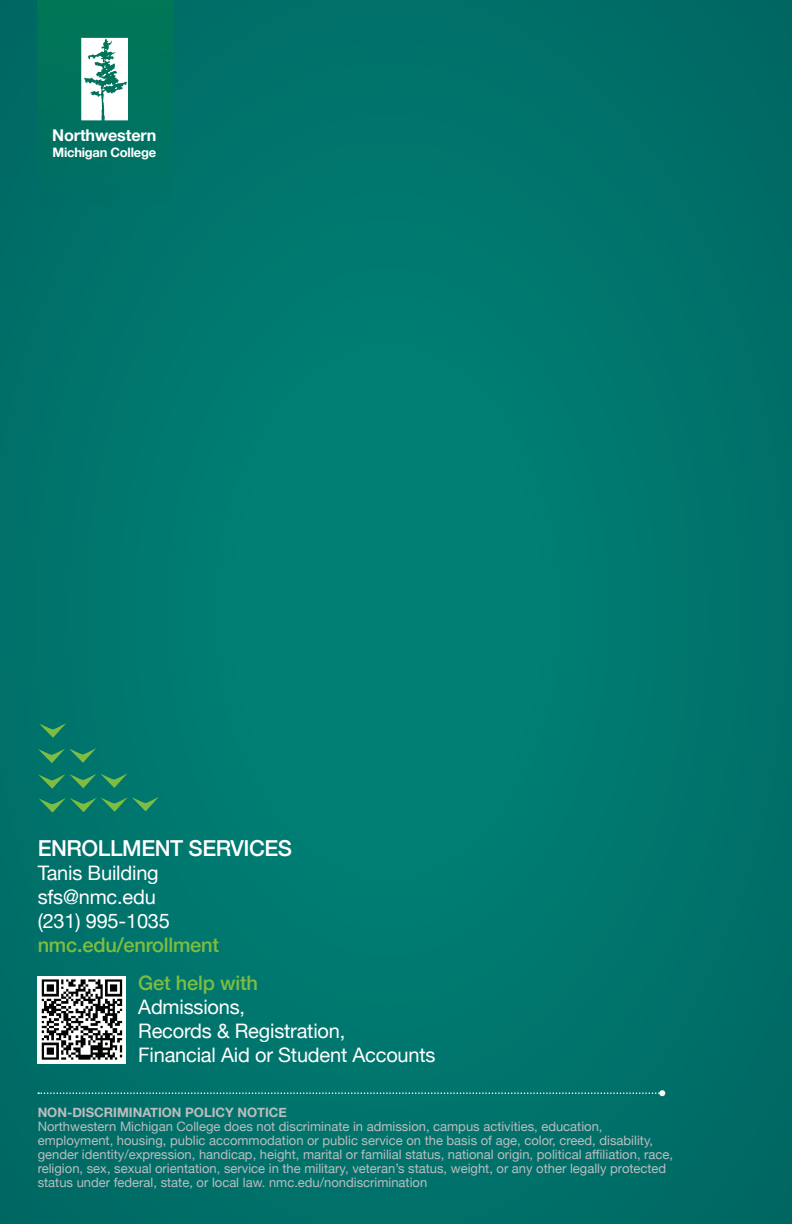
<style>
.page{position:relative;width:792px;height:1224px;background:#00756d}
.page>*{position:absolute;margin:0;border:0;box-sizing:border-box;transform-origin:0 0}
.t1{font:500 22px "Helvetica Neue";letter-spacing:-.02em;color:#fff}
.t2{font:20px/24px "Helvetica Neue";letter-spacing:-.01em;color:#fff}
.t3{font:700 16.2px "Helvetica Neue";letter-spacing:-.01em;color:#fff}
.t4{font:13px/14px "Helvetica Neue";color:#bcbdc0}
.t5{font:700 13px "Helvetica Neue";color:#bcbdc0}
.t6{font:700 13px "Helvetica Neue";letter-spacing:-.02em;color:#fff}
.s1{font-weight:500;color:#7dbd41}
</style>
<div class="page">
<div style="left:37px;top:0;width:136px;height:213px;background:#00725f"></div>
<svg style="left:81px;top:38px;width:47px;height:82px"></svg>
<img style="left:38px;top:976px;width:87px;height:87px">
<svg style="left:38px;top:1090px;width:627px;height:6px"></svg>
<svg style="left:39px;top:797px;width:120px;height:16px"></svg>
<svg style="left:38px;top:773px;width:89px;height:16px"></svg>
<svg style="left:38px;top:748px;width:58px;height:15px"></svg>
<svg style="left:39px;top:723px;width:27px;height:15px"></svg>
<p class="t3" style="left:52px;top:123px;width:106px">Northwestern</p>
<p class="t6" style="left:53px;top:142px;width:105px">Michigan College</p>
<p class="t1" style="left:38px;top:830px;width:256px">ENROLLMENT SERVICES</p>
<p class="t2" style="left:38px;top:862px;width:183px">Tanis Building sfs@nmc.edu<br>(231) 995-1035 <span class="s1">nmc.edu/enrollment</span></p>
<p class="t2" style="left:138px;top:972px;width:299px"><span class="s1">Get help with<br></span>Admissions,<br>Records &amp; Registration,<br>Financial Aid or Student Accounts</p>
<p class="t5" style="left:38px;top:1102px;width:251px">NON-DISCRIMINATION POLICY NOTICE</p>
<p class="t4" style="left:38px;top:1120px;width:637px">Northwestern Michigan College does not discriminate in admission, campus activities, education, employment, housing, public accommodation or public service on the basis of age, color, creed, disability, gender identity/expression, handicap, height, marital or familial status, national origin, political affiliation, race, religion, sex, sexual orientation, service in the military, veteran’s status, weight, or any other legally protected status under federal, state, or local law. nmc.edu/nondiscrimination</p>
</div>
